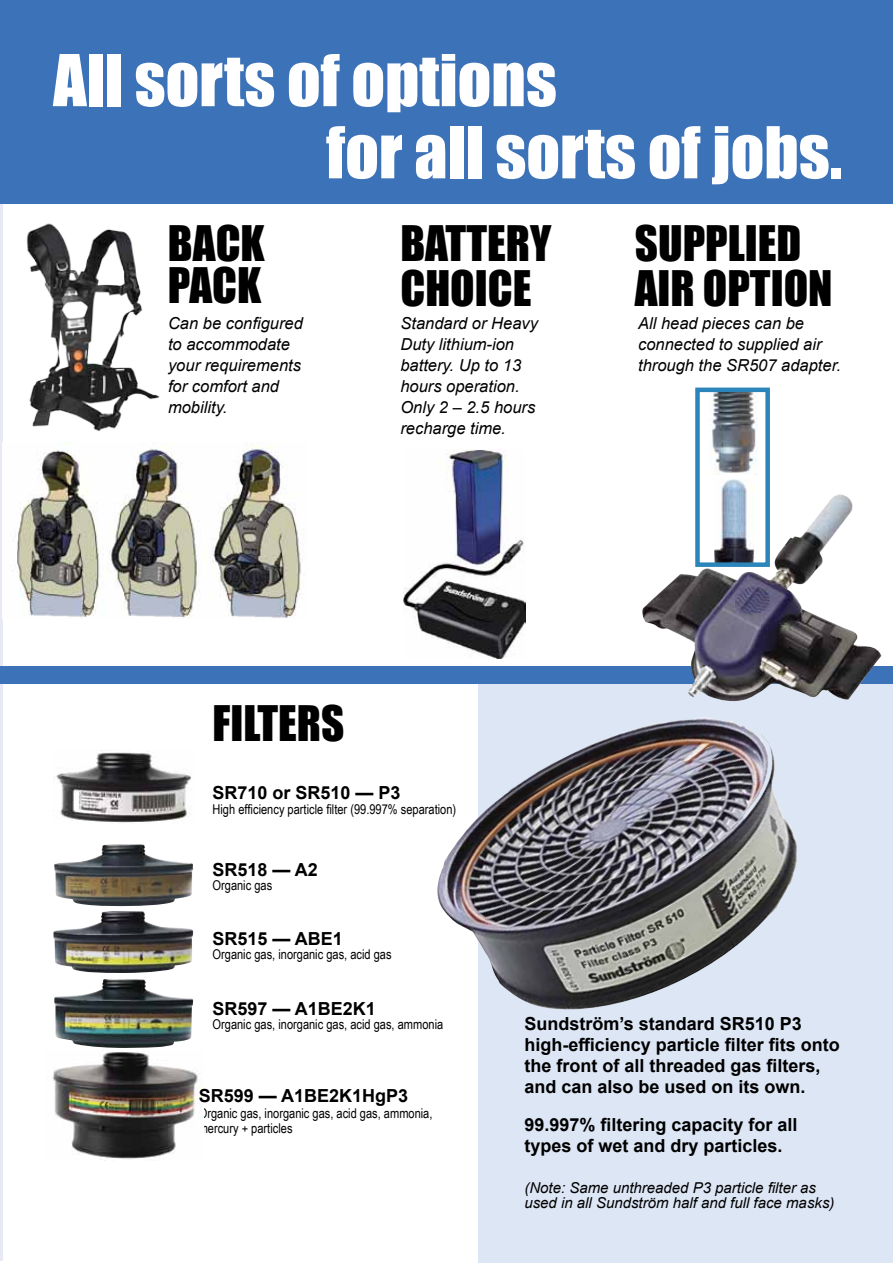
<style>
.page{position:relative;width:893px;height:1263px;background:#fff}
.page>*{position:absolute;margin:0;border:0;box-sizing:border-box;transform-origin:0 0}
.t1{font:66px/72.2px "Impact";color:#fff}
.t2{font:45px/45px "Impact";color:#000}
.t3{font:700 18px/21px "Arial";color:#000}
.t4{font:italic 16.5px/21px "Arial";color:#000}
.t5{font:italic 15px/15px "Arial";color:#000}
.t6{font:13.5px/15px "Arial Narrow";color:#000}
</style>
<div class="page">
<div style="left:478px;top:675px;width:415px;height:588px;background:#dde6f5"></div>
<hr style="left:0;top:198px;width:2px;height:1063px;background:#e7eaf5">
<div style="left:0;top:666px;width:893px;height:17px;background:#3c72b7"></div>
<div style="left:0;top:0;width:893px;height:204px;background:#3c72b7"></div>
<img style="left:56px;top:750px;width:136px;height:73px">
<img style="left:54px;top:844px;width:139px;height:63px">
<img style="left:54px;top:979px;width:139px;height:69px">
<img style="left:53px;top:911px;width:140px;height:62px">
<img style="left:52px;top:1051px;width:150px;height:108px">
<img style="left:437px;top:717px;width:361px;height:293px">
<img style="left:641px;top:494px;width:240px;height:208px">
<img style="left:13px;top:443px;width:288px;height:176px">
<img style="left:26px;top:223px;width:134px;height:209px">
<img style="left:404px;top:449px;width:122px;height:209px">
<img style="left:712px;top:393px;width:45px;height:81px">
<img style="left:714px;top:480px;width:40px;height:82px">
<div style="left:695px;top:388px;width:75px;height:179px;border:4px solid #2b85ba"></div>
<h1 class="t1" style="left:326px;top:42px;width:517px;text-indent:-273px">All sorts of options<br>for all sorts of jobs.</h1>
<h2 class="t2" style="left:168px;top:221px;width:98px;line-height:42px">BACK<br>PACK</h2>
<h2 class="t2" style="left:400px;top:220px;width:152px">BATTERY<br>CHOICE</h2>
<h2 class="t2" style="left:635px;top:220px;width:199px">SUPPLIED<br>AIR OPTION</h2>
<p class="t4" style="left:168px;top:313px;width:136px">Can be configured to accommodate your requirements for comfort and mobility.</p>
<p class="t4" style="left:400px;top:313px;width:139px">Standard or Heavy<br>Duty lithium-ion battery. Up to 13 hours operation.<br>Only 2 – 2.5 hours recharge time.</p>
<p class="t4" style="left:638px;top:313px;width:205px">All head pieces can be connected to supplied air through the SR507 adapter.</p>
<h2 class="t2" style="left:213px;top:700px;width:133px">FILTERS</h2>
<p class="t3" style="left:213px;top:782px;width:190px">SR710 or SR510 — P3</p>
<p class="t6" style="left:213px;top:801px;width:245px">High efficiency particle filter (99.997% separation)</p>
<p class="t3" style="left:213px;top:859px;width:107px">SR518 — A2</p>
<p class="t6" style="left:213px;top:877px;width:61px">Organic gas</p>
<p class="t3" style="left:213px;top:928px;width:132px">SR515 — ABE1</p>
<p class="t6" style="left:213px;top:946px;width:181px">Organic gas, inorganic gas, acid gas</p>
<p class="t3" style="left:213px;top:998px;width:165px">SR597 — A1BE2K1</p>
<p class="t6" style="left:213px;top:1016px;width:232px">Organic gas, inorganic gas, acid gas, ammonia</p>
<p class="t3" style="left:199px;top:1085px;width:211px">SR599 — A1BE2K1HgP3</p>
<p class="t6" style="left:199px;top:1105px;width:235px">Organic gas, inorganic gas, acid gas, ammonia, mercury + particles</p>
<p class="t3" style="left:524px;top:1013px;width:317px">Sundström’s standard SR510 P3 high-efficiency particle filter fits onto the front of all threaded gas filters, and can also be used on its own.</p>
<p class="t3" style="left:524px;top:1114px;width:275px">99.997% filtering capacity for all types of wet and dry particles.</p>
<p class="t5" style="left:524px;top:1181px;width:312px">(Note: Same unthreaded P3 particle filter as used in all Sundström half and full face masks)</p>
</div>
